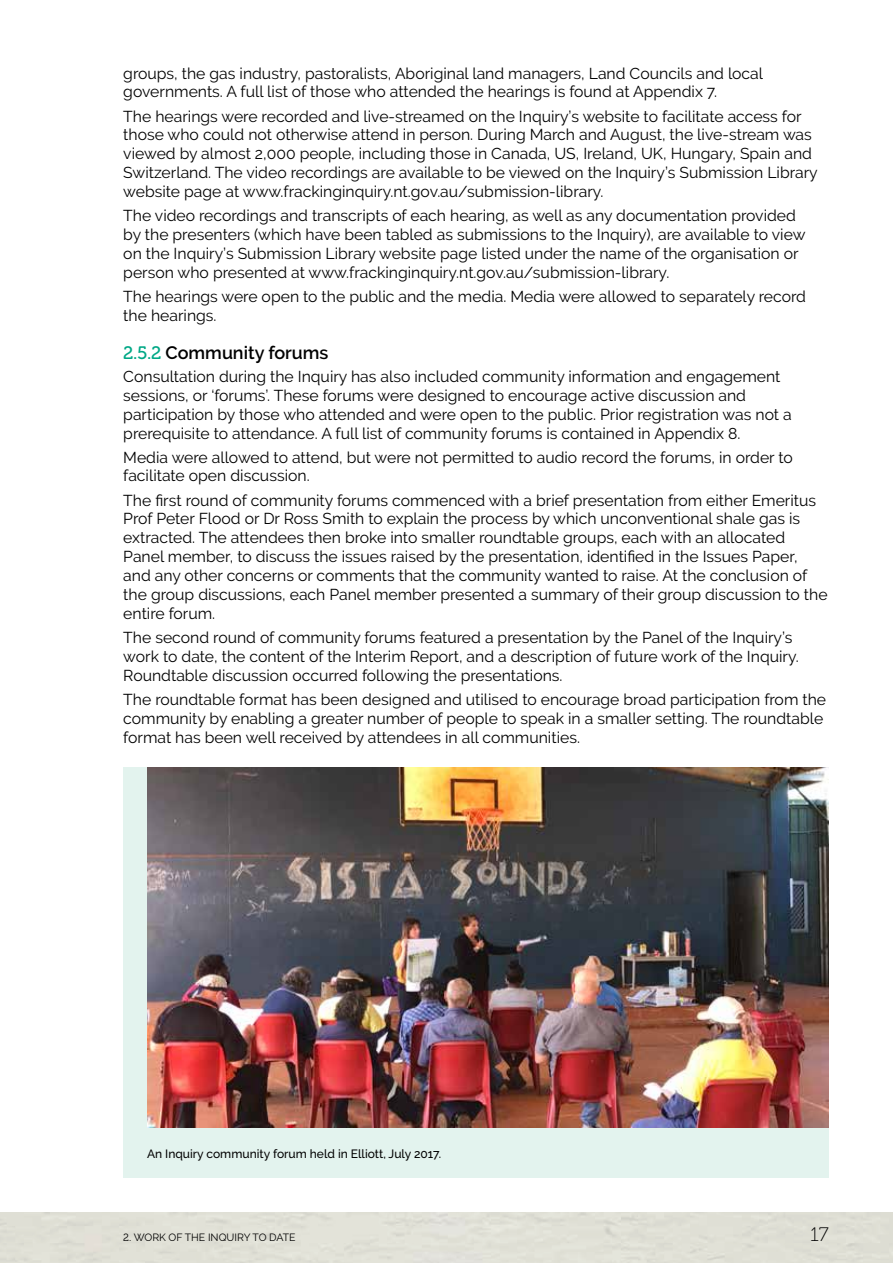
<style>
.page{position:relative;width:893px;height:1263px;background:#fff}
.page>*{position:absolute;margin:0;border:0;box-sizing:border-box;transform-origin:0 0}
.t1{font:19.5px "Museo 100";color:#000}
.t2{font:600 18px "Raleway";color:#000}
.t3{font:15.75px/18.9px "Raleway";color:#000}
.t4{font:500 12px "Raleway";color:#000}
.t5{font:10.5px "Raleway";color:#000}
.s1{font-family:"Museo 500";font-weight:400;color:#00a886}
.s2{font-family:"Museo 300"}
</style>
<div class="page">
<div style="left:0;top:1213px;width:893px;height:50px;background:#e0e0d6"></div>
<div style="left:123px;top:767px;width:706px;height:410px;background:#e3f3ee"></div>
<img style="left:148px;top:768px;width:680px;height:360px">
<p class="t3" style="left:123px;top:64px;width:641px">groups, the gas industry, pastoralists, Aboriginal land managers, Land Councils and local governments. A full list of those who attended the hearings is found at Appendix 7.</p>
<p class="t3" style="left:123px;top:106px;width:696px">The hearings were recorded and live-streamed on the Inquiry’s website to facilitate access for those who could not otherwise attend in person. During March and August, the live-stream was viewed by almost 2,000 people, including those in Canada, US, Ireland, UK, Hungary, Spain and Switzerland. The video recordings are available to be viewed on the Inquiry’s Submission Library website page at www.frackinginquiry.nt.gov.au/submission-library.</p>
<p class="t3" style="left:123px;top:206px;width:684px">The video recordings and transcripts of each hearing, as well as any documentation provided by the presenters (which have been tabled as submissions to the Inquiry), are available to view on the Inquiry’s Submission Library website page listed under the name of the organisation or person who presented at www.frackinginquiry.nt.gov.au/submission-library.</p>
<p class="t3" style="left:123px;top:287px;width:684px">The hearings were open to the public and the media. Media were allowed to separately record the hearings.</p>
<p class="t2" style="left:123px;top:342px;width:207px"><span class="s1">2.5.2</span> Community forums</p>
<p class="t3" style="left:123px;top:367px;width:670px">Consultation during the Inquiry has also included community information and engagement sessions, or ‘forums’. These forums were designed to encourage active discussion and participation by those who attended and were open to the public. Prior registration was not a prerequisite to attendance. A full list of community forums is contained in Appendix 8.</p>
<p class="t3" style="left:123px;top:447px;width:671px">Media were allowed to attend, but were not permitted to audio record the forums, in order to facilitate open discussion.</p>
<p class="t3" style="left:123px;top:490px;width:706px">The first round of community forums commenced with a brief presentation from either Emeritus Prof Peter Flood or Dr Ross Smith to explain the process by which unconventional shale gas is extracted. The attendees then broke into smaller roundtable groups, each with an allocated Panel member, to discuss the issues raised by the presentation, identified in the Issues Paper, and any other concerns or comments that the community wanted to raise. At the conclusion of the group discussions, each Panel member presented a summary of their group discussion to the entire forum.</p>
<p class="t3" style="left:123px;top:628px;width:677px">The second round of community forums featured a presentation by the Panel of the Inquiry’s work to date, the content of the Interim Report, and a description of future work of the Inquiry.<br>Roundtable discussion occurred following the presentations.</p>
<p class="t3" style="left:123px;top:690px;width:704px">The roundtable format has been designed and utilised to encourage broad participation from the community by enabling a greater number of people to speak in a smaller setting. The roundtable format has been well received by attendees in all communities.</p>
<p class="t4" style="left:147px;top:1147px;width:296px">An Inquiry community forum held in Elliott, July 2017.</p>
<p class="t5" style="left:123px;top:1231px;width:70px"><span class="s2">2.</span> Work of the</p>
<p class="t5" style="left:208px;top:1231px;width:69px">Inquiry to date</p>
<p class="t1" style="left:810px;top:1224px;width:20px">17</p>
</div>
